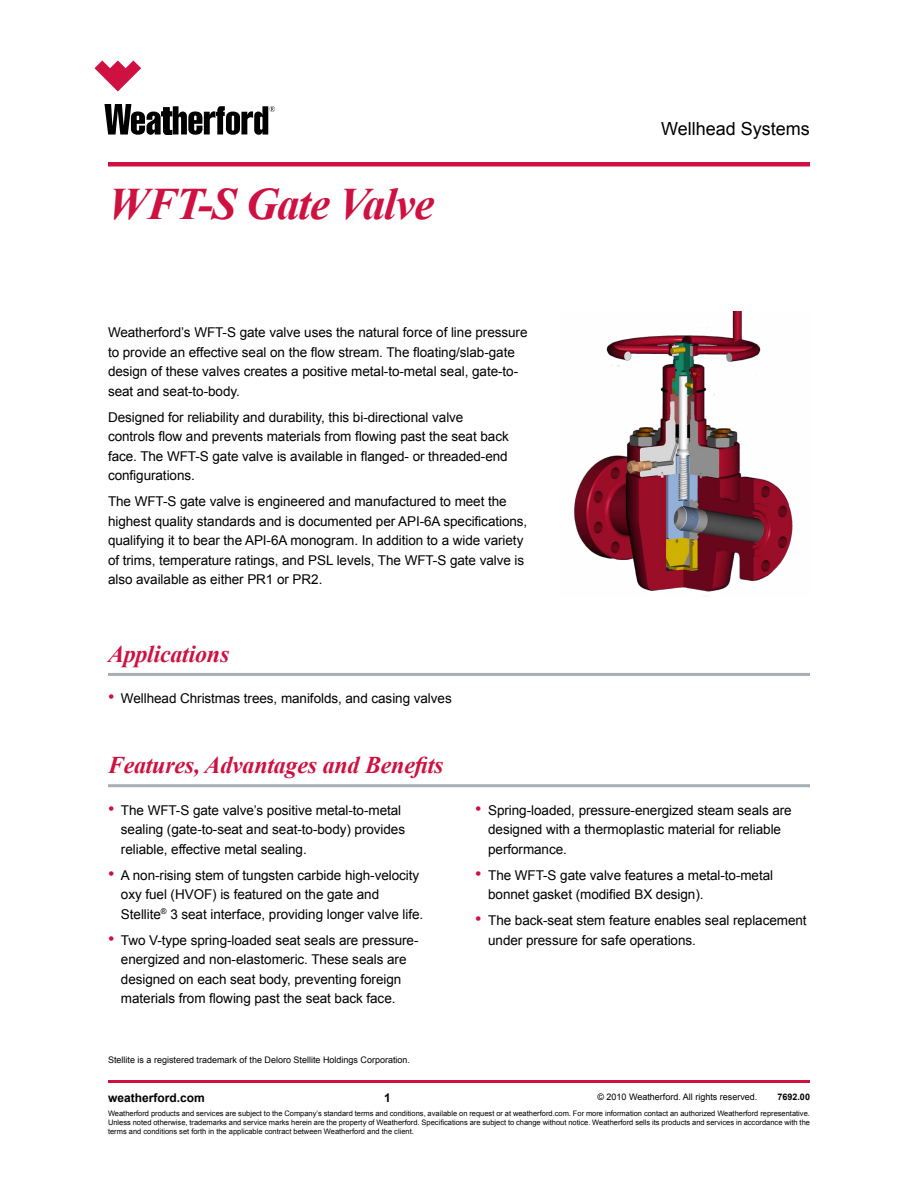
<style>
.page{position:relative;width:918px;height:1188px;background:#fff}
.page>*{position:absolute;margin:0;border:0;box-sizing:border-box;transform-origin:0 0}
.t1{font:italic 700 45px "Times New Roman";letter-spacing:-.025em;color:#ce1141}
.t2{font:italic 700 24px "Times New Roman";letter-spacing:-.01em;color:#ce1141}
.t3{font:18px "Arial";color:#000}
.t4{font:13.5px/19.5px "Arial";letter-spacing:-.005em;color:#000}
.t5{font:700 12px "Arial";color:#000}
.t6{font:9px "Arial";color:#000}
.t7{font:700 9px "Arial";color:#000}
.t8{font:7.5px/9px "Arial";color:#000;text-align:justify}
.s1{font-size:18px;color:#ce1141}
</style>
<div class="page">
<svg style="left:94px;top:60px;width:47px;height:32px"></svg>
<svg style="left:104px;top:104px;width:171px;height:31px"></svg>
<hr style="left:108px;top:162px;width:702px;height:4px;background:#ce1141">
<hr style="left:108px;top:1080px;width:702px;height:3px;background:#ce1141">
<hr style="left:108px;top:673px;width:702px;height:3px;background:#a7afb5">
<hr style="left:108px;top:784px;width:702px;height:3px;background:#a7afb5">
<img style="left:574px;top:311px;width:219px;height:281px">
<h1 class="t1" style="left:108px;top:173px;width:328px">WFT-S Gate Valve</h1>
<p class="t4" style="left:108px;top:323px;width:421px">Weatherford’s WFT-S gate valve uses the natural force of line pressure to provide an effective seal on the flow stream. The floating/slab-gate design of these valves creates a positive metal-to-metal seal, gate-to&shy;seat and seat-to-body.</p>
<p class="t4" style="left:108px;top:407px;width:402px">Designed for reliability and durability, this bi-directional valve controls flow and prevents materials from flowing past the seat back face. The WFT-S gate valve is available in flanged- or threaded-end configurations.</p>
<p class="t4" style="left:108px;top:492px;width:421px">The WFT-S gate valve is engineered and manufactured to meet the highest quality standards and is documented per API-6A specifications, qualifying it to bear the API-6A monogram. In addition to a wide variety of trims, temperature ratings, and PSL levels, The WFT-S gate valve is also available as either PR1 or PR2.</p>
<h2 class="t2" style="left:108px;top:637px;width:123px">Applications</h2>
<p class="t4" style="left:108px;top:689px;width:345px"><span class="s1">•</span> Wellhead Christmas trees, manifolds, and casing valves</p>
<h3 class="t3" style="left:661px;top:117px;width:150px">Wellhead Systems</h3>
<h2 class="t2" style="left:108px;top:749px;width:337px">Features, Advantages and Benefits</h2>
<p class="t4" style="left:121px;top:800px;width:286px;text-indent:-13px"><span class="s1">•</span> The WFT-S gate valve’s positive metal-to-metal sealing (gate-to-seat and seat-to-body) provides reliable, effective metal sealing.</p>
<p class="t4" style="left:121px;top:865px;width:304px;text-indent:-13px"><span class="s1">•</span> A non-rising stem of tungsten carbide high-velocity oxy fuel (HVOF) is featured on the gate and<br>Stellite<sup>®</sup> 3 seat interface, providing longer valve life.</p>
<p class="t4" style="left:121px;top:930px;width:299px;text-indent:-13px"><span class="s1">•</span> Two V-type spring-loaded seat seals are pressure&shy;energized and non-elastomeric. These seals are designed on each seat body, preventing foreign materials from flowing past the seat back face.</p>
<p class="t6" style="left:108px;top:1054px;width:304px">Stellite is a registered trademark of the Deloro Stellite Holdings Corporation.</p>
<p class="t4" style="left:488px;top:800px;width:305px;text-indent:-13px"><span class="s1">•</span> Spring-loaded, pressure-energized steam seals are designed with a thermoplastic material for reliable performance.</p>
<p class="t4" style="left:488px;top:865px;width:287px;text-indent:-13px"><span class="s1">•</span> The WFT-S gate valve features a metal-to-metal bonnet gasket (modified BX design).</p>
<p class="t4" style="left:488px;top:911px;width:320px;text-indent:-13px"><span class="s1">•</span> The back-seat stem feature enables seal replacement under pressure for safe operations.</p>
<p class="t5" style="left:108px;top:1090px;width:98px">weatherford.com</p>
<p class="t5" style="left:384px;top:1090px;width:8px">1</p>
<p class="t6" style="left:597px;top:1091px;width:162px">© 2010 Weatherford. All rights reserved.</p>
<p class="t7" style="left:777px;top:1091px;width:34px">7692.00</p>
<p class="t8" style="left:108px;top:1109px;width:704px">Weatherford products and services are subject to the Company’s standard terms and conditions, available on request or at weatherford.com. For more information contact an authorized Weatherford representative.<br>Unless noted otherwise, trademarks and service marks herein are the property of Weatherford. Specifications are subject to change without notice. Weatherford sells its products and services in accordance with the terms and conditions set forth in the applicable contract between Weatherford and the client.</p>
</div>
